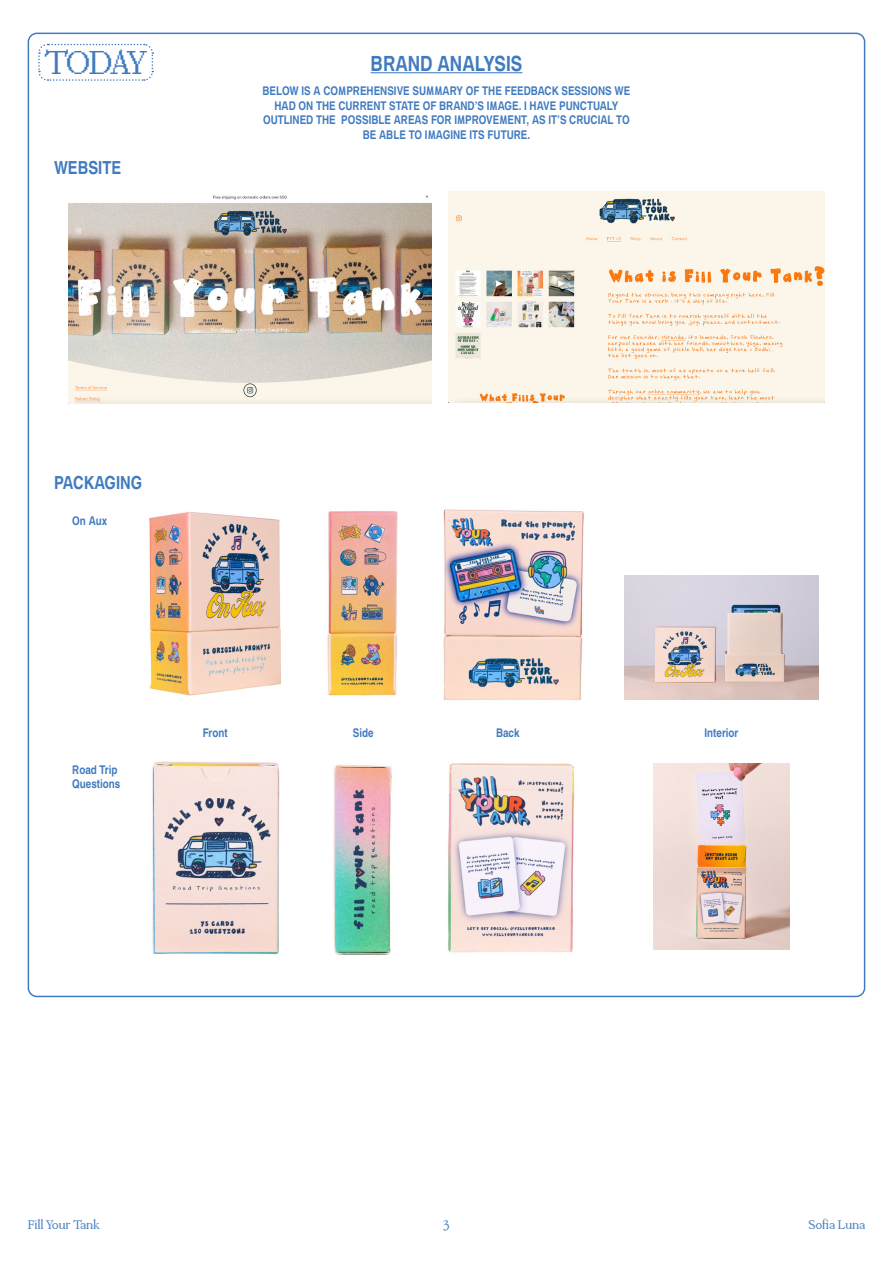
<style>
.page{position:relative;width:893px;height:1263px;background:#fff}
.page>*{position:absolute;margin:0;border:0;box-sizing:border-box;transform-origin:0 0}
.t1{font:36px "Mondwest";letter-spacing:-.1em;color:#407bbf}
.t2{font:21px "RT Obligat";color:#407bbf}
.t3{font:18px "RT Obligat";color:#407bbf}
.t4{font:13.5px "Mondwest";color:#407bbf}
.t5{font:12px/14.4px "RT Obligat";color:#407bbf;text-align:center}
</style>
<div class="page">
<svg style="left:38px;top:43px;width:116px;height:38px"></svg>
<hr style="left:371px;top:72px;width:151px;height:1px;background:#407bbf">
<img style="left:69px;top:195px;width:363px;height:209px">
<img style="left:149px;top:512px;width:132px;height:184px">
<img style="left:625px;top:575px;width:194px;height:124px">
<img style="left:327px;top:511px;width:71px;height:185px">
<img style="left:443px;top:509px;width:141px;height:192px">
<img style="left:448px;top:763px;width:127px;height:190px">
<img style="left:333px;top:765px;width:59px;height:190px">
<img style="left:152px;top:761px;width:128px;height:194px">
<img style="left:449px;top:191px;width:375px;height:212px">
<img style="left:654px;top:763px;width:135px;height:186px">
<p class="t1" style="left:43px;top:41px;width:106px">TODAY</p>
<p class="t2" style="left:371px;top:47px;width:153px">BRAND ANALYSIS</p>
<p class="t5" style="left:263px;top:83px;width:369px">BELOW IS A COMPREHENSIVE SUMMARY OF THE FEEDBACK SESSIONS WE<br>HAD ON THE CURRENT STATE OF BRAND’S IMAGE. I HAVE PUNCTUALY</p>
<p class="t5" style="left:263px;top:112px;width:368px">OUTLINED THE POSSIBLE AREAS FOR IMPROVEMENT, AS IT’S CRUCIAL TO<br>BE ABLE TO IMAGINE ITS FUTURE.</p>
<p class="t3" style="left:54px;top:154px;width:69px">WEBSITE</p>
<p class="t3" style="left:54px;top:469px;width:90px">PACKAGING</p>
<p class="t5" style="left:72px;top:513px;width:36px">On Aux</p>
<p class="t5" style="left:72px;top:762px;width:47px">Road Trip</p>
<p class="t5" style="left:72px;top:776px;width:50px">Questions</p>
<p class="t5" style="left:203px;top:725px;width:26px">Front</p>
<p class="t5" style="left:353px;top:725px;width:22px">Side</p>
<p class="t5" style="left:496px;top:725px;width:25px">Back</p>
<p class="t5" style="left:704px;top:725px;width:35px">Interior</p>
<p class="t4" style="left:28px;top:1216px;width:74px">Fill Your Tank</p>
<p class="t4" style="left:443px;top:1216px;width:8px">3</p>
<p class="t4" style="left:808px;top:1216px;width:58px">Sofia Luna</p>
</div>
